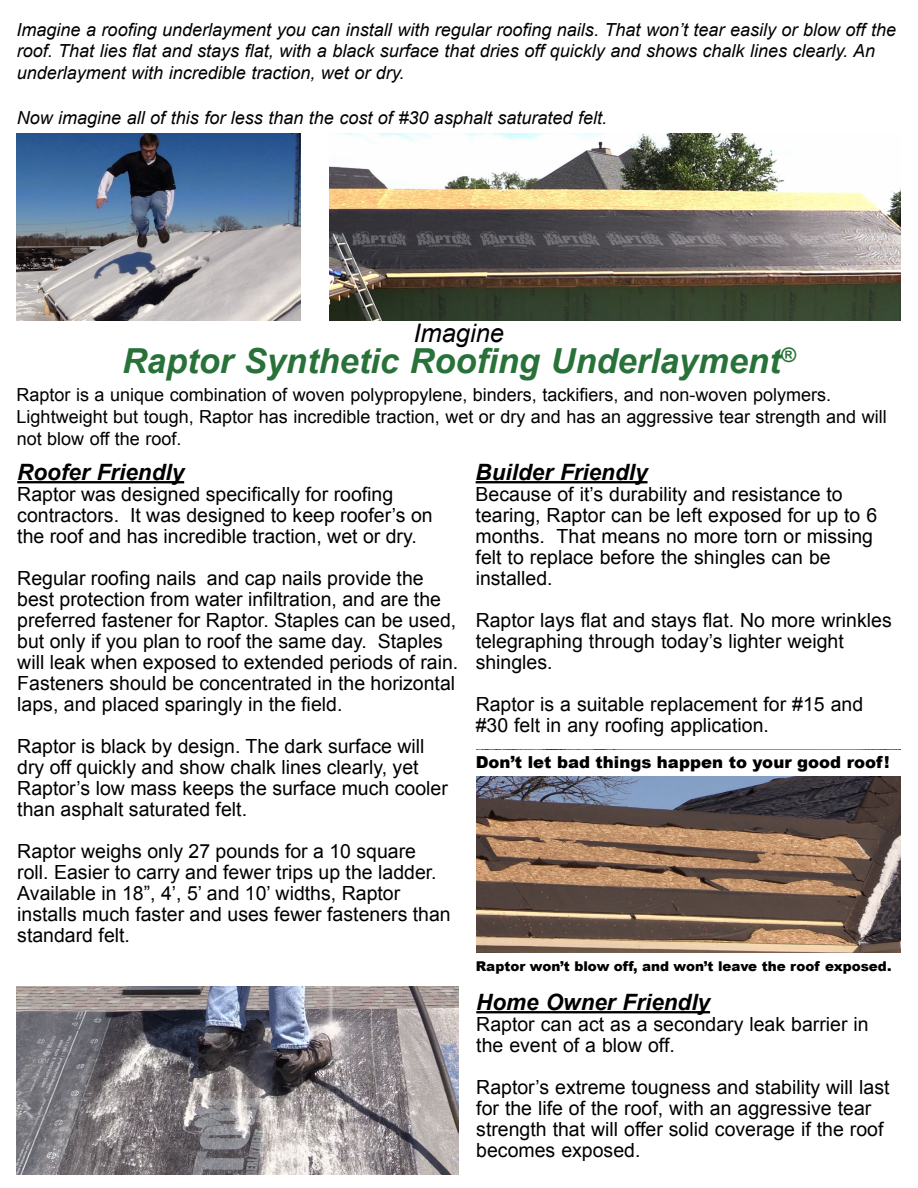
<style>
.page{position:relative;width:918px;height:1188px;background:#fff}
.page>*{position:absolute;margin:0;border:0;box-sizing:border-box;transform-origin:0 0}
.t1{font:italic 700 34.5px "Arial";color:#287139}
.t2{font:italic 25.5px "Arial";color:#000}
.t3{font:italic 700 22.5px "Arial";color:#000}
.t4{font:19.5px/21px "Arial";color:#000}
.t5{font:italic 18px/21.8px "Arial";color:#000}
.t6{font:18px/21.8px "Arial";color:#000}
.t7{font:900 16.5px "Arial";color:#000}
.t8{font:900 13.5px "Arial";color:#000}
</style>
<div class="page">
<hr style="left:17px;top:481px;width:167px;height:2px;background:#000">
<hr style="left:476px;top:481px;width:172px;height:2px;background:#000">
<hr style="left:476px;top:1011px;width:234px;height:2px;background:#000">
<img style="left:17px;top:134px;width:284px;height:186px">
<img style="left:330px;top:134px;width:571px;height:186px">
<img style="left:17px;top:986px;width:441px;height:188px">
<img style="left:476px;top:776px;width:424px;height:177px">
<p class="t5" style="left:17px;top:19px;width:881px">Imagine a roofing underlayment you can install with regular roofing nails. That won’t tear easily or blow off the roof. That lies flat and stays flat, with a black surface that dries off quickly and shows chalk lines clearly. An underlayment with incredible traction, wet or dry.</p>
<p class="t5" style="left:17px;top:107px;width:592px">Now imagine all of this for less than the cost of #30 asphalt saturated felt.</p>
<h2 class="t2" style="left:413px;top:316px;width:92px">Imagine</h2>
<h1 class="t1" style="left:122px;top:338px;width:675px">Raptor Synthetic Roofing Underlayment<sup>®</sup></h1>
<p class="t6" style="left:17px;top:384px;width:872px">Raptor is a unique combination of woven polypropylene, binders, tackifiers, and non-woven polymers.<br>Lightweight but tough, Raptor has incredible traction, wet or dry and has an aggressive tear strength and will not blow off the roof.</p>
<p class="t3" style="left:17px;top:457px;width:168px">Roofer Friendly</p>
<p class="t4" style="left:17px;top:484px;width:417px">Raptor was designed specifically for roofing contractors. It was designed to keep roofer’s on the roof and has incredible traction, wet or dry.</p>
<p class="t4" style="left:17px;top:568px;width:443px">Regular roofing nails and cap nails provide the best protection from water infiltration, and are the preferred fastener for Raptor. Staples can be used, but only if you plan to roof the same day. Staples will leak when exposed to extended periods of rain.<br>Fasteners should be concentrated in the horizontal laps, and placed sparingly in the field.</p>
<p class="t4" style="left:17px;top:736px;width:432px">Raptor is black by design. The dark surface will dry off quickly and show chalk lines clearly, yet Raptor’s low mass keeps the surface much cooler than asphalt saturated felt.</p>
<p class="t4" style="left:17px;top:841px;width:435px">Raptor weighs only 27 pounds for a 10 square roll. Easier to carry and fewer trips up the ladder.<br>Available in 18”, 4’, 5’ and 10’ widths, Raptor installs much faster and uses fewer fasteners than standard felt.</p>
<p class="t3" style="left:476px;top:457px;width:173px">Builder Friendly</p>
<p class="t4" style="left:476px;top:484px;width:403px">Because of it’s durability and resistance to tearing, Raptor can be left exposed for up to 6 months. That means no more torn or missing felt to replace before the shingles can be installed.</p>
<p class="t4" style="left:476px;top:610px;width:418px">Raptor lays flat and stays flat. No more wrinkles telegraphing through today’s lighter weight shingles.</p>
<p class="t4" style="left:476px;top:694px;width:389px">Raptor is a suitable replacement for #15 and #30 felt in any roofing application.</p>
<p class="t7" style="left:476px;top:751px;width:415px">Don’t let bad things happen to your good roof!</p>
<p class="t8" style="left:476px;top:956px;width:417px">Raptor won’t blow off, and won’t leave the roof exposed.</p>
<p class="t3" style="left:476px;top:987px;width:235px">Home Owner Friendly</p>
<p class="t4" style="left:476px;top:1014px;width:394px">Raptor can act as a secondary leak barrier in the event of a blow off.</p>
<p class="t4" style="left:476px;top:1077px;width:415px">Raptor’s extreme tougness and stability will last for the life of the roof, with an aggressive tear strength that will offer solid coverage if the roof becomes exposed.</p>
</div>
